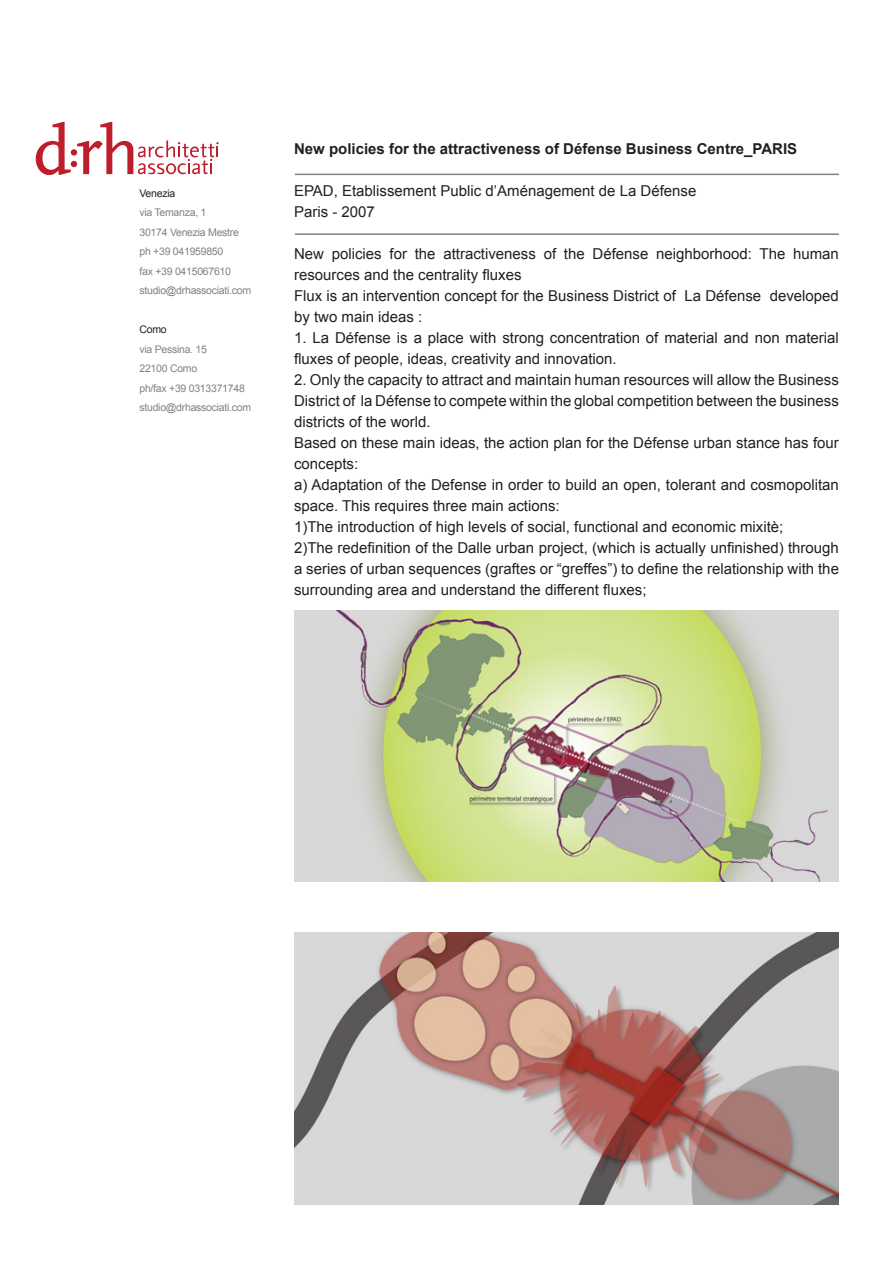
<style>
.page{position:relative;width:893px;height:1263px;background:#fff}
.page>*{position:absolute;margin:0;border:0;box-sizing:border-box;transform-origin:0 0}
.t1{font:15px/21px "Arial";color:#231f20}
.t2{font:700 15px "Arial";color:#231f20}
.t3{font:10.5px "Arial";letter-spacing:-.025em;color:#808285}
.t4{font:10.5px "Arial";letter-spacing:-.025em;color:#231f20}
</style>
<div class="page">
<img style="left:295px;top:610px;width:544px;height:272px">
<img style="left:295px;top:933px;width:544px;height:272px">
<hr style="left:295px;top:174px;width:544px;height:1px;background:#808285">
<hr style="left:295px;top:233px;width:544px;height:2px;background:#808285">
<svg style="left:36px;top:122px;width:183px;height:53px"></svg>
<p class="t4" style="left:139px;top:186px;width:37px">Venezia</p>
<p class="t3" style="left:139px;top:206px;width:69px">via Temanza, 1</p>
<p class="t3" style="left:139px;top:225px;width:101px">30174 Venezia Mestre</p>
<p class="t3" style="left:139px;top:245px;width:85px">ph +39 041959850</p>
<p class="t3" style="left:139px;top:264px;width:93px">fax +39 0415067610</p>
<p class="t3" style="left:139px;top:284px;width:113px">studio@drhassociati.com</p>
<p class="t4" style="left:139px;top:323px;width:29px">Como</p>
<p class="t3" style="left:139px;top:342px;width:69px">via Pessina. 15</p>
<p class="t3" style="left:139px;top:362px;width:59px">22100 Como</p>
<p class="t3" style="left:139px;top:381px;width:107px">ph/fax +39 0313371748</p>
<p class="t3" style="left:139px;top:401px;width:113px">studio@drhassociati.com</p>
<p class="t2" style="left:294px;top:139px;width:505px">New policies for the attractiveness of Défense Business Centre_PARIS</p>
<p class="t1" style="left:294px;top:181px;width:404px">EPAD, Etablissement Public d’Aménagement de La Défense</p>
<p class="t1" style="left:294px;top:202px;width:82px">Paris - 2007</p>
<p class="t1" style="left:294px;top:244px;width:546px">New policies for the attractiveness of the Défense neighborhood: The human resources and the centrality fluxes</p>
<p class="t1" style="left:294px;top:286px;width:546px">Flux is an intervention concept for the Business District of La Défense developed by two main ideas :</p>
<p class="t1" style="left:294px;top:328px;width:546px">1. La Défense is a place with strong concentration of material and non material fluxes of people, ideas, creativity and innovation.</p>
<p class="t1" style="left:294px;top:370px;width:546px;text-align:justify">2. Only the capacity to attract and maintain human resources will allow the Business District of la Défense to compete within the global competition between the business districts of the world.</p>
<p class="t1" style="left:294px;top:433px;width:546px">Based on these main ideas, the action plan for the Défense urban stance has four concepts:</p>
<p class="t1" style="left:294px;top:475px;width:546px">a) Adaptation of the Defense in order to build an open, tolerant and cosmopolitan space. This requires three main actions:</p>
<p class="t1" style="left:294px;top:517px;width:491px">1)The introduction of high levels of social, functional and economic mixitè;</p>
<p class="t1" style="left:294px;top:538px;width:546px;text-align:justify">2)The redefinition of the Dalle urban project, (which is actually unfinished) through a series of urban sequences (graftes or “greffes”) to define the relationship with the surrounding area and understand the different fluxes;</p>
</div>
